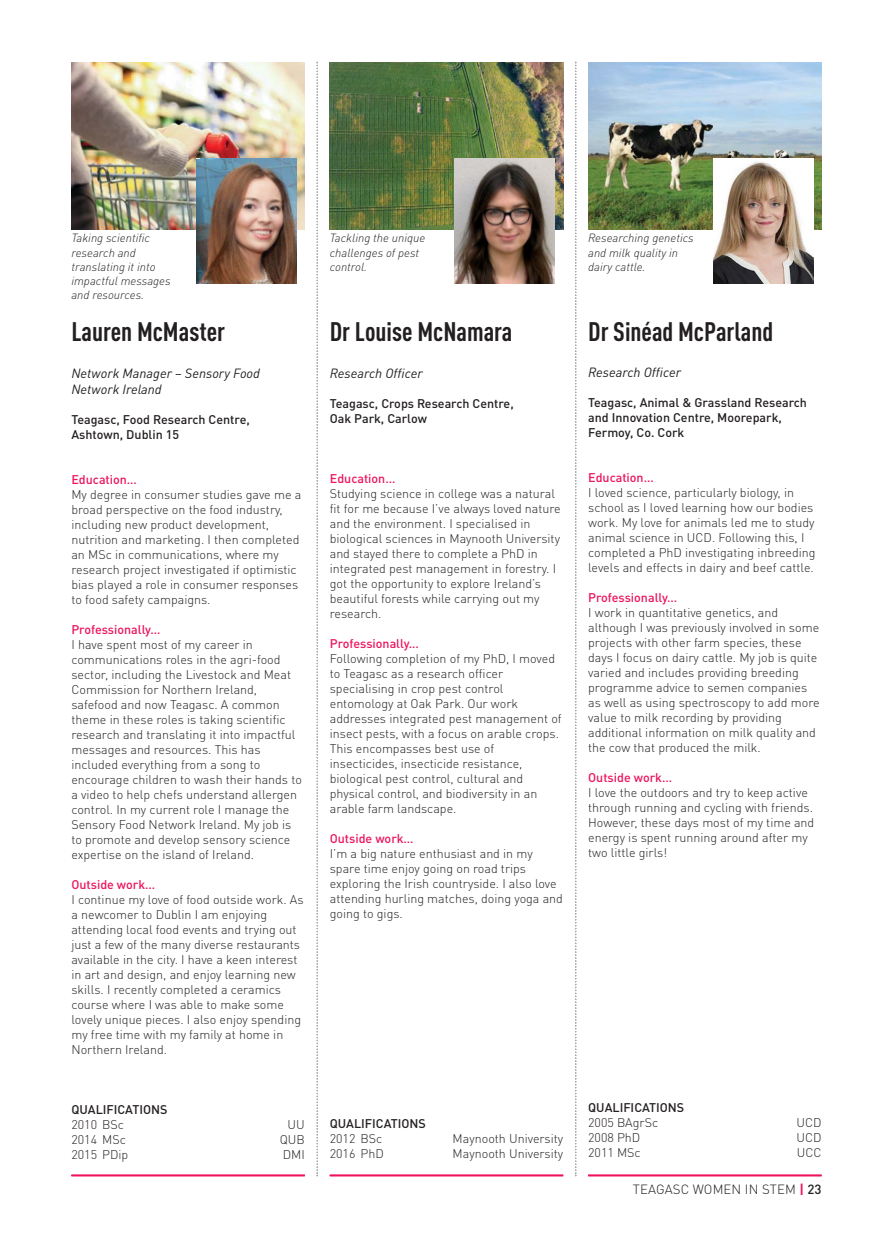
<style>
.page{position:relative;width:893px;height:1238px;background:#fff}
.page>*{position:absolute;margin:0;border:0;box-sizing:border-box;transform-origin:0 0}
.t1{font:700 condensed 26.4px "DINOT";color:#231f20}
.t2{font:italic 13.2px/15.9px "DINOT";color:#231f20}
.t3{font:300 13.2px "DINOT";letter-spacing:.01em;color:#231f20}
.t4{font:300 12.45px/15px "DINOT";color:#231f20}
.t5{font:500 12.45px/15px "DINOT";color:#231f20}
.t6{font:500 12.45px "DINOT";color:#ed135d}
.t7{font:italic 300 11.7px/14.1px "DINOT";color:#231f20}
.s1{font-weight:700;color:#ed135d}
.s2{font-weight:500}
</style>
<div class="page">
<img style="left:71px;top:63px;width:234px;height:166px">
<img style="left:196px;top:158px;width:100px;height:125px">
<img style="left:330px;top:63px;width:233px;height:166px">
<img style="left:455px;top:158px;width:100px;height:125px">
<img style="left:588px;top:63px;width:233px;height:166px">
<img style="left:713px;top:158px;width:100px;height:125px">
<hr style="left:71px;top:1174px;width:234px;height:2px;background:#ed135d">
<hr style="left:330px;top:1174px;width:233px;height:2px;background:#ed135d">
<hr style="left:588px;top:1174px;width:233px;height:2px;background:#ed135d">
<svg style="left:317px;top:62px;width:1px;height:1114px"></svg>
<svg style="left:575px;top:62px;width:1px;height:1114px"></svg>
<p class="t7" style="left:71px;top:232px;width:101px">Taking scientific research and translating it into impactful messages and resources.</p>
<h1 class="t1" style="left:71px;top:322px;width:155px">Lauren McMaster</h1>
<p class="t2" style="left:71px;top:367px;width:190px">Network Manager – Sensory Food<br>Network Ireland</p>
<p class="t5" style="left:71px;top:413px;width:180px">Teagasc, Food Research Centre,<br>Ashtown, Dublin 15</p>
<p class="t6" style="left:71px;top:475px;width:67px">Education…</p>
<p class="t4" style="left:71px;top:488px;width:231px">My degree in consumer studies gave me a broad perspective on the food industry, including new product development, nutrition and marketing. I then completed an MSc in communications, where my research project investigated if optimistic bias played a role in consumer responses to food safety campaigns.</p>
<p class="t6" style="left:71px;top:625px;width:91px">Professionally…</p>
<p class="t4" style="left:71px;top:638px;width:232px">I have spent most of my career in communications roles in the agri-food sector, including the Livestock and Meat Commission for Northern Ireland, safefood and now Teagasc. A common theme in these roles is taking scientific research and translating it into impactful messages and resources. This has included everything from a song to encourage children to wash their hands to a video to help chefs understand allergen control. In my current role I manage the Sensory Food Network Ireland. My job is to promote and develop sensory science expertise on the island of Ireland.</p>
<p class="t6" style="left:71px;top:880px;width:85px">Outside work…</p>
<p class="t4" style="left:71px;top:893px;width:234px">I continue my love of food outside work. As a newcomer to Dublin I am enjoying attending local food events and trying out just a few of the many diverse restaurants available in the city. I have a keen interest in art and design, and enjoy learning new skills. I recently completed a ceramics course where I was able to make some lovely unique pieces. I also enjoy spending my free time with my family at home in Northern Ireland.</p>
<p class="t5" style="left:71px;top:1103px;width:98px">QUALIFICATIONS</p>
<p class="t4" style="left:71px;top:1118px;width:54px">2010 BSc</p>
<p class="t4" style="left:288px;top:1118px;width:19px">UU</p>
<p class="t4" style="left:71px;top:1133px;width:56px">2014 MSc</p>
<p class="t4" style="left:280px;top:1133px;width:27px">QUB</p>
<p class="t4" style="left:71px;top:1148px;width:58px">2015 PDip</p>
<p class="t4" style="left:283px;top:1148px;width:24px">DMI</p>
<p class="t7" style="left:330px;top:232px;width:97px">Tackling the unique challenges of pest control.</p>
<p class="t7" style="left:588px;top:232px;width:107px">Researching genetics and milk quality in dairy cattle.</p>
<h1 class="t1" style="left:330px;top:322px;width:184px">Dr Louise McNamara</h1>
<p class="t2" style="left:330px;top:367px;width:94px">Research Officer</p>
<p class="t5" style="left:330px;top:398px;width:185px">Teagasc, Crops Research Centre,<br>Oak Park, Carlow</p>
<p class="t6" style="left:330px;top:474px;width:67px">Education…</p>
<p class="t4" style="left:330px;top:488px;width:233px">Studying science in college was a natural fit for me because I’ve always loved nature and the environment. I specialised in biological sciences in Maynooth University and stayed there to complete a PhD in integrated pest management in forestry. I got the opportunity to explore Ireland’s beautiful forests while carrying out my research.</p>
<p class="t6" style="left:330px;top:639px;width:91px">Professionally…</p>
<p class="t4" style="left:330px;top:652px;width:233px">Following completion of my PhD, I moved to Teagasc as a research officer specialising in crop pest control entomology at Oak Park. Our work addresses integrated pest management of insect pests, with a focus on arable crops.<br>This encompasses best use of insecticides, insecticide resistance, biological pest control, cultural and physical control, and biodiversity in an arable farm landscape.</p>
<p class="t6" style="left:330px;top:834px;width:85px">Outside work…</p>
<p class="t4" style="left:330px;top:847px;width:235px">I’m a big nature enthusiast and in my spare time enjoy going on road trips exploring the Irish countryside. I also love attending hurling matches, doing yoga and going to gigs.</p>
<h1 class="t1" style="left:588px;top:322px;width:187px">Dr Sinéad McParland</h1>
<p class="t2" style="left:588px;top:366px;width:94px">Research Officer</p>
<p class="t5" style="left:588px;top:397px;width:220px">Teagasc, Animal &amp; Grassland Research and Innovation Centre, Moorepark,<br>Fermoy, Co. Cork</p>
<p class="t6" style="left:588px;top:473px;width:67px">Education…</p>
<p class="t4" style="left:588px;top:487px;width:229px">I loved science, particularly biology, in school as I loved learning how our bodies work. My love for animals led me to study animal science in UCD. Following this, I completed a PhD investigating inbreeding levels and effects in dairy and beef cattle.</p>
<p class="t6" style="left:588px;top:593px;width:91px">Professionally…</p>
<p class="t4" style="left:588px;top:607px;width:233px">I work in quantitative genetics, and although I was previously involved in some projects with other farm species, these days I focus on dairy cattle. My job is quite varied and includes providing breeding programme advice to semen companies as well as using spectroscopy to add more value to milk recording by providing additional information on milk quality and the cow that produced the milk.</p>
<p class="t6" style="left:588px;top:773px;width:85px">Outside work…</p>
<p class="t4" style="left:588px;top:787px;width:228px">I love the outdoors and try to keep active through running and cycling with friends.<br>However, these days most of my time and energy is spent running around after my two little girls!</p>
<p class="t5" style="left:330px;top:1117px;width:98px">QUALIFICATIONS</p>
<p class="t4" style="left:330px;top:1132px;width:54px">2012 BSc</p>
<p class="t4" style="left:453px;top:1132px;width:112px">Maynooth University</p>
<p class="t4" style="left:330px;top:1147px;width:56px">2016 PhD</p>
<p class="t4" style="left:453px;top:1147px;width:112px">Maynooth University</p>
<p class="t5" style="left:588px;top:1101px;width:98px">QUALIFICATIONS</p>
<p class="t4" style="left:588px;top:1116px;width:72px">2005 BAgrSc</p>
<p class="t4" style="left:796px;top:1116px;width:27px">UCD</p>
<p class="t4" style="left:588px;top:1131px;width:54px">2008 PhD</p>
<p class="t4" style="left:796px;top:1131px;width:27px">UCD</p>
<p class="t4" style="left:588px;top:1146px;width:54px">2011 MSc</p>
<p class="t4" style="left:797px;top:1146px;width:26px">UCC</p>
<p class="t3" style="left:633px;top:1184px;width:190px">TEAGASC WOMEN IN STEM <span class="s1">|</span> <span class="s2">23</span></p>
</div>
